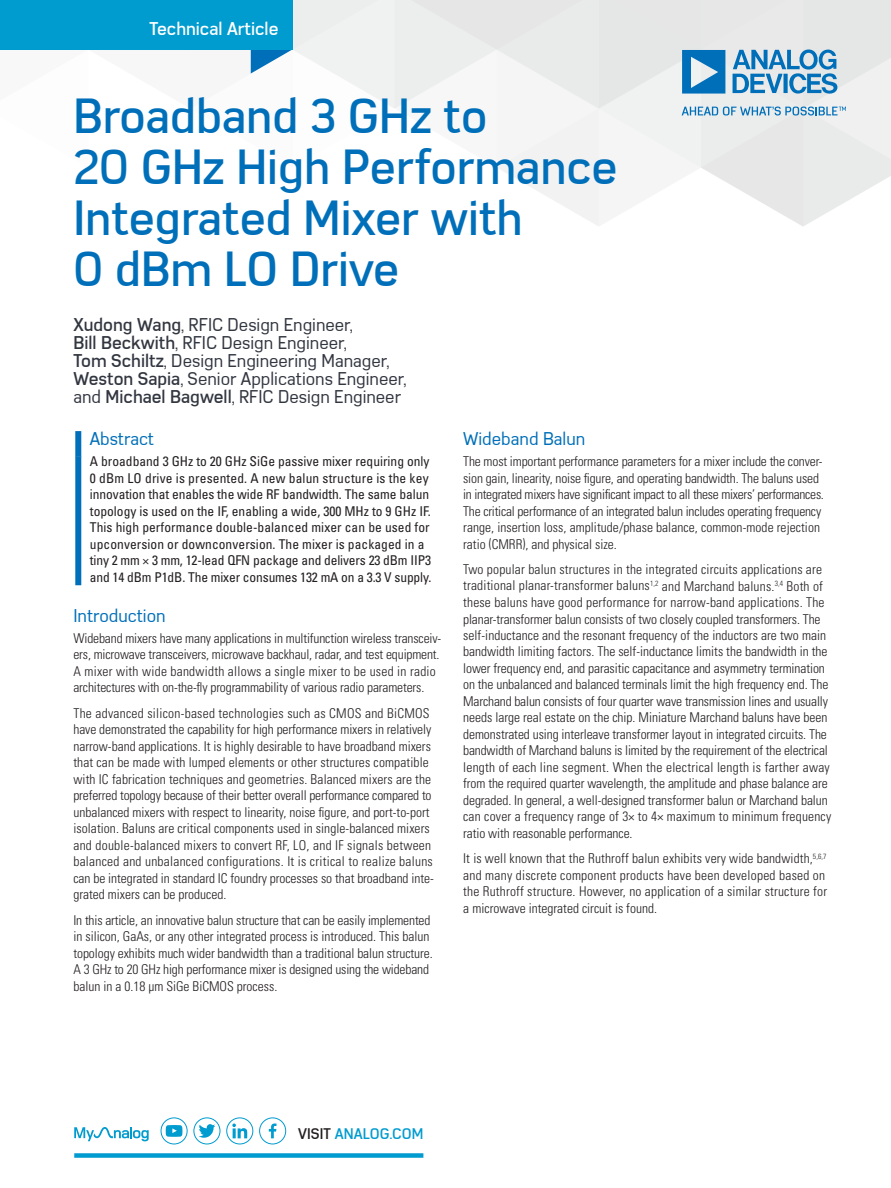
<style>
.page{position:relative;width:891px;height:1188px;background:#fff}
.page>*{position:absolute;margin:0;border:0;box-sizing:border-box;transform-origin:0 0}
.Headline{font:500 48px/51px "Azbuka Std";color:#006fb9}
.Author_Title{font:18px/18px "Azbuka Std";color:#323640}
.Heading_One{font:18px "Azbuka Std";color:#006fb9}
.t1{font:500 18px "Azbuka Std";color:#fff}
.Intro_Heading_One{font:18px "Azbuka Std";color:#006fb9}
.t2{font:500 15px "Azbuka Std";letter-spacing:.005em;color:#009bcf}
.Body_Copy{font:300 condensed 13.5px/16.5px "Univers LT Std";color:#231f20}
.Intro_Paragraph{font:condensed 13.5px/16.5px "Univers LT Std";color:#231f20}
.s1{font-weight:500}
.s2{color:#231f20}
</style>
<div class="page">
<img style="left:0;top:0;width:891px;height:226px">
<svg style="left:682px;top:107px;width:164px;height:9px"></svg>
<svg style="left:682px;top:50px;width:156px;height:44px;background:#71aad0"></svg>
<div style="left:74px;top:1153px;width:349px;height:5px;background:#009bcf"></div>
<svg style="left:74px;top:1127px;width:75px;height:14px"></svg>
<svg style="left:166px;top:1125px;width:16px;height:12px"></svg>
<div style="left:161px;top:1118px;width:27px;height:26px;border:1px solid #009bcf;border-radius:50%"></div>
<div style="left:194px;top:1118px;width:26px;height:26px;border:1px solid #009bcf;border-radius:50%"></div>
<svg style="left:199px;top:1124px;width:16px;height:14px"></svg>
<div style="left:226px;top:1118px;width:27px;height:26px;border:1px solid #009bcf;border-radius:50%"></div>
<svg style="left:232px;top:1124px;width:15px;height:14px"></svg>
<div style="left:259px;top:1118px;width:27px;height:26px;border:1px solid #009bcf;border-radius:50%"></div>
<svg style="left:269px;top:1124px;width:8px;height:14px"></svg>
<svg style="left:251px;top:49px;width:42px;height:25px"></svg>
<div style="left:0;top:0;width:293px;height:49px;background:#009bcf"></div>
<div style="left:75px;top:431px;width:6px;height:26px;background:#006fb9"></div>
<div style="left:75px;top:456px;width:6px;height:129px;background:#006fb9"></div>
<h2 class="t1" style="left:149px;top:17px;width:131px">Technical Article</h2>
<p class="Headline" style="left:73px;top:91px;width:546px">Broadband 3 GHz to<br>20 GHz High Performance<br>Integrated Mixer with<br>0 dBm LO Drive</p>
<p class="Author_Title" style="left:73px;top:316px;width:281px"><span class="s1">Xudong Wang</span>, RFIC Design Engineer,</p>
<p class="Author_Title" style="left:73px;top:334px;width:275px"><span class="s1">Bill Beckwith</span>, RFIC Design Engineer,</p>
<p class="Author_Title" style="left:73px;top:352px;width:318px"><span class="s1">Tom Schiltz</span>, Design Engineering Manager,</p>
<p class="Author_Title" style="left:73px;top:370px;width:334px"><span class="s1">Weston Sapia</span>, Senior Applications Engineer, and <span class="s1">Michael Bagwell</span>, RFIC Design Engineer</p>
<p class="Intro_Heading_One" style="left:90px;top:428px;width:66px">Abstract</p>
<p class="Intro_Paragraph" style="left:90px;top:453px;width:343px">A broadband 3 GHz to 20 GHz SiGe passive mixer requiring only 0 dBm LO drive is presented. A new balun structure is the key innovation that enables the wide RF bandwidth. The same balun topology is used on the IF, enabling a wide, 300 MHz to 9 GHz IF.<br>This high performance double-balanced mixer can be used for upconversion or downconversion. The mixer is packaged in a tiny 2 mm × 3 mm, 12-lead QFN package and delivers 23 dBm IIP3 and 14 dBm P1dB. The mixer consumes 132 mA on a 3.3 V supply.</p>
<p class="Heading_One" style="left:73px;top:605px;width:94px">Introduction</p>
<p class="Body_Copy" style="left:73px;top:630px;width:369px">Wideband mixers have many applications in multifunction wireless transceiv&shy;ers, microwave transceivers, microwave backhaul, radar, and test equipment.<br>A mixer with wide bandwidth allows a single mixer to be used in radio architectures with on-the-fly programmability of various radio parameters.</p>
<p class="Body_Copy" style="left:73px;top:705px;width:362px">The advanced silicon-based technologies such as CMOS and BiCMOS have demonstrated the capability for high performance mixers in relatively narrow-band applications. It is highly desirable to have broadband mixers that can be made with lumped elements or other structures compatible with IC fabrication techniques and geometries. Balanced mixers are the preferred topology because of their better overall performance compared to unbalanced mixers with respect to linearity, noise figure, and port-to-port isolation. Baluns are critical components used in single-balanced mixers and double-balanced mixers to convert RF, LO, and IF signals between balanced and unbalanced configurations. It is critical to realize baluns can be integrated in standard IC foundry processes so that broadband inte&shy;grated mixers can be produced.</p>
<p class="Body_Copy" style="left:73px;top:912px;width:361px">In this article, an innovative balun structure that can be easily implemented in silicon, GaAs, or any other integrated process is introduced. This balun topology exhibits much wider bandwidth than a traditional balun structure.<br>A 3 GHz to 20 GHz high performance mixer is designed using the wideband balun in a 0.18 μm SiGe BiCMOS process.</p>
<p class="Heading_One" style="left:463px;top:428px;width:124px">Wideband Balun</p>
<p class="Body_Copy" style="left:463px;top:453px;width:362px">The most important performance parameters for a mixer include the conver&shy;sion gain, linearity, noise figure, and operating bandwidth. The baluns used in integrated mixers have significant impact to all these mixers’ performances.<br>The critical performance of an integrated balun includes operating frequency range, insertion loss, amplitude/phase balance, common-mode rejection ratio (CMRR), and physical size.</p>
<p class="Body_Copy" style="left:463px;top:561px;width:370px">Two popular balun structures in the integrated circuits applications are traditional planar-transformer baluns<sup>1,2</sup> and Marchand baluns.<sup>3,4</sup> Both of these baluns have good performance for narrow-band applications. The planar-transformer balun consists of two closely coupled transformers. The self-inductance and the resonant frequency of the inductors are two main bandwidth limiting factors. The self-inductance limits the bandwidth in the lower frequency end, and parasitic capacitance and asymmetry termination on the unbalanced and balanced terminals limit the high frequency end. The Marchand balun consists of four quarter wave transmission lines and usually needs large real estate on the chip. Miniature Marchand baluns have been demonstrated using interleave transformer layout in integrated circuits. The bandwidth of Marchand baluns is limited by the requirement of the electrical length of each line segment. When the electrical length is farther away from the required quarter wavelength, the amplitude and phase balance are degraded. In general, a well-designed transformer balun or Marchand balun can cover a frequency range of 3× to 4× maximum to minimum frequency ratio with reasonable performance.</p>
<p class="Body_Copy" style="left:463px;top:850px;width:365px">It is well known that the Ruthroff balun exhibits very wide bandwidth,<sup>5,6,7 </sup>and many discrete component products have been developed based on the Ruthroff structure. However, no application of a similar structure for a microwave integrated circuit is found.</p>
<p class="t2" style="left:298px;top:1124px;width:127px"><span class="s2">VISIT</span> ANALOG.COM</p>
</div>
